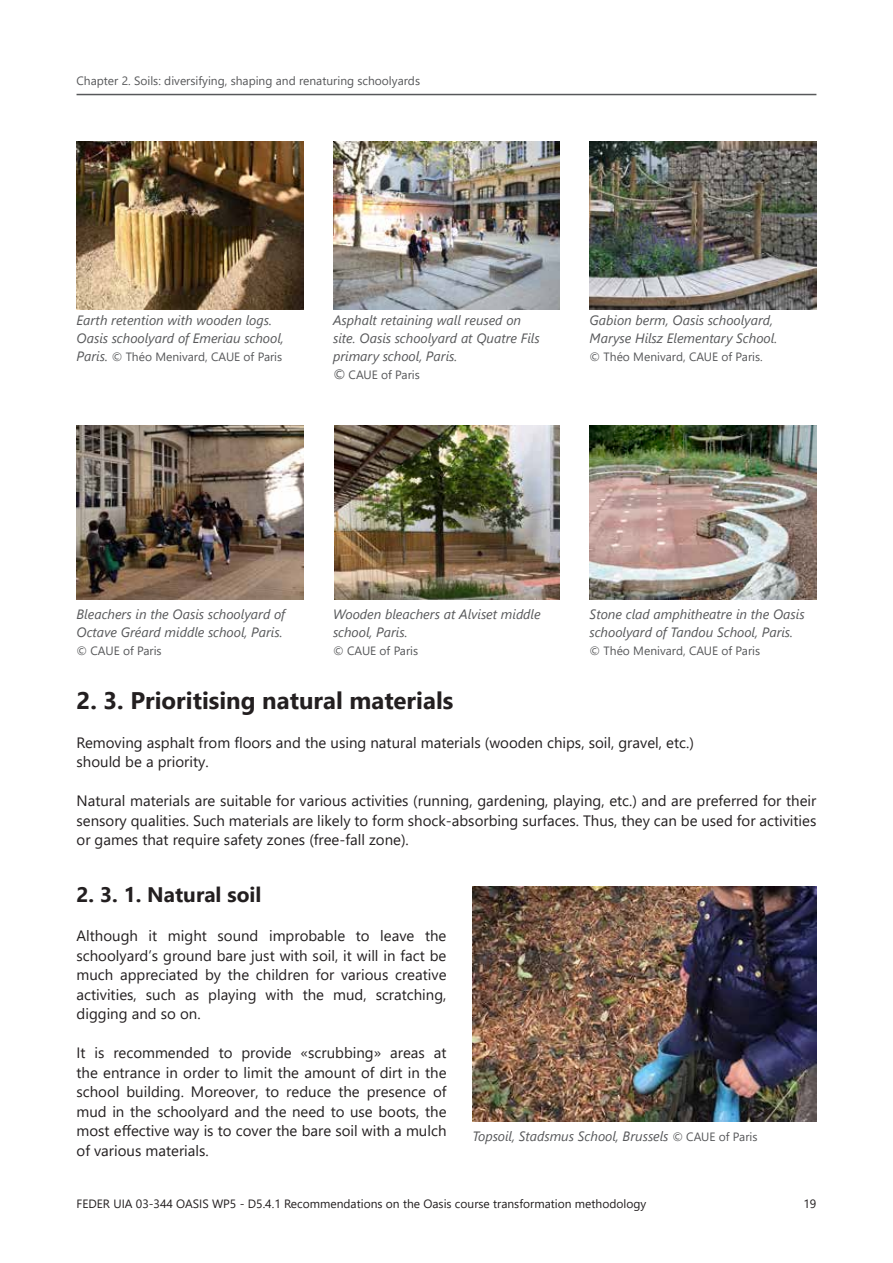
<style>
.page{position:relative;width:893px;height:1263px;background:#fff}
.page>*{position:absolute;margin:0;border:0;box-sizing:border-box;transform-origin:0 0}
.t1{font:700 24px "Segoe UI";color:#231f20}
.t2{font:700 21px "Segoe UI";color:#231f20}
.t3{font:15px/19.5px "Segoe UI";color:#231f20;text-align:justify}
.légende{font:italic 13.5px/18px "Segoe UI";color:#57585a}
.légende-2{font:12px "Segoe UI";color:#57585a}
.t4{font:12px "Segoe UI";color:#231f20}
.s1{font-style:italic;font-size:13.5px}
.s2{font-style:normal;font-size:12px}
</style>
<div class="page">
<hr style="left:77px;top:94px;width:739px;height:1px;background:#57585a">
<img style="left:77px;top:142px;width:226px;height:167px">
<img style="left:333px;top:142px;width:227px;height:167px">
<img style="left:590px;top:142px;width:226px;height:167px">
<img style="left:77px;top:425px;width:226px;height:174px">
<img style="left:334px;top:425px;width:226px;height:174px">
<img style="left:590px;top:425px;width:226px;height:174px">
<img style="left:472px;top:887px;width:344px;height:234px">
<p class="légende-2" style="left:77px;top:70px;width:345px">Chapter 2. Soils: diversifying, shaping and renaturing schoolyards</p>
<p class="légende" style="left:77px;top:309px;width:209px">Earth retention with wooden logs.<br>Oasis schoolyard of Emeriau school,</p>
<p class="légende-2" style="left:77px;top:346px;width:207px"><span class="s1">Paris.</span> © Théo Menivard, CAUE of Paris</p>
<p class="légende" style="left:333px;top:309px;width:208px">Asphalt retaining wall reused on site. Oasis schoolyard at Quatre Fils primary school, Paris.</p>
<p class="légende-2" style="left:333px;top:364px;width:88px"><span class="s1">©</span> CAUE of Paris</p>
<p class="légende" style="left:590px;top:309px;width:189px">Gabion berm, Oasis schoolyard,<br>Maryse Hilsz Elementary School.</p>
<p class="légende-2" style="left:590px;top:346px;width:175px">© Théo Menivard, CAUE of Paris.</p>
<p class="légende" style="left:77px;top:603px;width:210px">Bleachers in the Oasis schoolyard of<br>Octave Gréard middle school, Paris.</p>
<p class="légende-2" style="left:77px;top:639px;width:87px">© CAUE of Paris</p>
<p class="légende" style="left:333px;top:603px;width:209px">Wooden bleachers at Alviset middle school, Paris.</p>
<p class="légende-2" style="left:333px;top:639px;width:87px">© CAUE of Paris</p>
<p class="légende" style="left:590px;top:603px;width:217px">Stone clad amphitheatre in the Oasis schoolyard of Tandou School, Paris.</p>
<p class="légende-2" style="left:590px;top:639px;width:172px">© Théo Menivard, CAUE of Paris</p>
<p class="t1" style="left:77px;top:677px;width:378px">2. 3. Prioritising natural materials</p>
<p class="t3" style="left:77px;top:731px;width:619px">Removing asphalt from floors and the using natural materials (wooden chips, soil, gravel, etc.)</p>
<p class="t3" style="left:77px;top:751px;width:134px">should be a priority.</p>
<p class="t3" style="left:77px;top:790px;width:741px">Natural materials are suitable for various activities (running, gardening, playing, etc.) and are preferred for their sensory qualities. Such materials are likely to form shock-absorbing surfaces. Thus, they can be used for activities or games that require safety zones (free-fall zone).</p>
<p class="t2" style="left:77px;top:875px;width:186px">2. 3. 1. Natural soil</p>
<p class="t3" style="left:77px;top:925px;width:371px">Although it might sound improbable to leave the schoolyard’s ground bare just with soil, it will in fact be much appreciated by the children for various creative activities, such as playing with the mud, scratching, digging and so on.</p>
<p class="t3" style="left:77px;top:1042px;width:371px">It is recommended to provide «scrubbing» areas at the entrance in order to limit the amount of dirt in the school building. Moreover, to reduce the presence of mud in the schoolyard and the need to use boots, the most effective way is to cover the bare soil with a mulch of various materials.</p>
<p class="légende" style="left:472px;top:1125px;width:287px">Topsoil, Stadsmus School, Brussels <span class="s2">© CAUE of Paris</span></p>
<p class="t4" style="left:77px;top:1192px;width:571px">FEDER UIA 03-344 OASIS WP5 - D5.4.1 Recommendations on the Oasis course transformation methodology</p>
<p class="t4" style="left:803px;top:1192px;width:14px">19</p>
</div>
